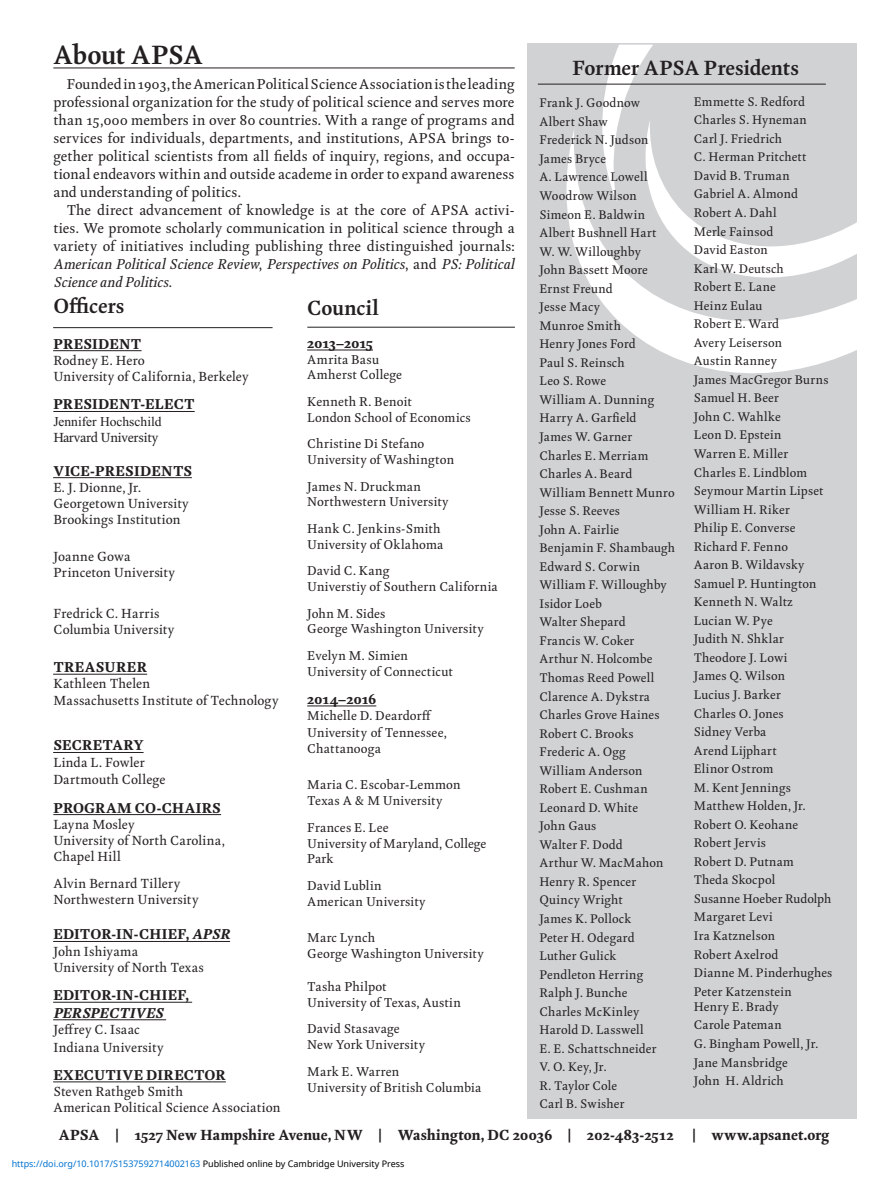
<style>
.page{position:relative;width:891px;height:1188px;background:#fff}
.page>*{position:absolute;margin:0;border:0;box-sizing:border-box;transform-origin:0 0}
.t1{font:700 27px "Kingfisher";letter-spacing:-.01em;color:#231f20}
.t2{font:700 21px "Kingfisher";color:#231f20}
.t3{font:800 15px "Kingfisher";letter-spacing:.005em;color:#231f20}
.t4{font:14.7px "Kingfisher";letter-spacing:.005em;color:#231f20}
.t5{font:800 14.7px/17.5px "Kingfisher";letter-spacing:.01em;color:#231f20}
.t6{font:italic 14.7px "Kingfisher";letter-spacing:.005em;color:#231f20}
.t7{font:13.5px/16.2px "Kingfisher";letter-spacing:.01em;color:#231f20}
.t8{font:13.5px/16.4px "Times New Roman";color:#231f20}
.t9{font:13.2px/15.8px "Kingfisher";letter-spacing:.01em;color:#231f20}
.t10{font:12.75px/18.6px "Kingfisher";letter-spacing:.01em;color:#231f20}
.t11{font:9px "Noto Sans";color:#0172cf}
.s1{font-style:normal}
.s2{font-family:"Kingfisher"}
.s3{font-style:italic}
.s4{color:#000}
</style>
<div class="page">
<div style="left:527px;top:1107px;width:330px;height:11px;background:#d1d2d4"></div>
<div style="left:527px;top:43px;width:330px;height:1065px;background:#d1d2d4"></div>
<hr style="left:53px;top:327px;width:220px;height:1px;background:#231f20">
<hr style="left:53px;top:350px;width:89px;height:1px;background:#231f20">
<hr style="left:53px;top:411px;width:142px;height:1px;background:#231f20">
<hr style="left:53px;top:477px;width:139px;height:1px;background:#231f20">
<hr style="left:53px;top:674px;width:94px;height:1px;background:#231f20">
<hr style="left:53px;top:752px;width:91px;height:1px;background:#231f20">
<hr style="left:53px;top:814px;width:168px;height:1px;background:#231f20">
<hr style="left:53px;top:941px;width:177px;height:1px;background:#231f20">
<hr style="left:53px;top:1002px;width:139px;height:1px;background:#231f20">
<hr style="left:53px;top:1020px;width:113px;height:1px;background:#231f20">
<hr style="left:53px;top:1082px;width:173px;height:1px;background:#231f20">
<hr style="left:53px;top:68px;width:462px;height:1px;background:#231f20">
<hr style="left:307px;top:327px;width:208px;height:1px;background:#231f20">
<hr style="left:307px;top:350px;width:66px;height:1px;background:#231f20">
<hr style="left:307px;top:706px;width:69px;height:1px;background:#231f20">
<svg style="left:566px;top:131px;width:291px;height:242px"></svg>
<svg style="left:597px;top:45px;width:260px;height:243px"></svg>
<hr style="left:538px;top:84px;width:288px;height:1px;background:#231f20">
<p class="t1" style="left:53px;top:45px;width:151px">About APSA</p>
<p class="t4" style="left:67px;top:78px;width:449px">Founded in 1903, the American Political Science Association is the leading</p>
<p class="t4" style="left:53px;top:96px;width:463px">professional organization for the study of political science and serves more</p>
<p class="t4" style="left:53px;top:114px;width:463px">than 15,000 members in over 80 countries. With a range of programs and</p>
<p class="t4" style="left:53px;top:132px;width:463px">services for individuals, departments, and institutions, APSA brings to-</p>
<p class="t4" style="left:53px;top:150px;width:463px">gether political scientists from all fields of inquiry, regions, and occupa-</p>
<p class="t4" style="left:53px;top:168px;width:463px">tional endeavors within and outside academe in order to expand awareness</p>
<p class="t4" style="left:53px;top:186px;width:189px">and understanding of politics.</p>
<p class="t4" style="left:67px;top:204px;width:449px">The direct advancement of knowledge is at the core of APSA activi-</p>
<p class="t4" style="left:53px;top:222px;width:463px">ties. We promote scholarly communication in political science through a</p>
<p class="t4" style="left:53px;top:240px;width:463px">variety of initiatives including publishing three distinguished journals:</p>
<p class="t6" style="left:53px;top:258px;width:463px">American Political Science Review<span class="s1">,</span> Perspectives on Politics<span class="s1">, and</span> PS: Political</p>
<p class="t6" style="left:53px;top:276px;width:120px">Science and Politics<span class="s1">.</span></p>
<p class="t2" style="left:53px;top:298px;width:72px">Officers</p>
<p class="t5" style="left:53px;top:336px;width:90px">PRESIDENT</p>
<p class="t7" style="left:53px;top:354px;width:197px">Rodney E. Hero<br>University of California, Berkeley</p>
<p class="t5" style="left:53px;top:397px;width:143px">PRESIDENT-ELECT</p>
<p class="t8" style="left:53px;top:414px;width:110px">Jennifer Hochschild<br><span class="s2">Harvard University</span></p>
<p class="t5" style="left:53px;top:463px;width:140px">VICE-PRESIDENTS</p>
<p class="t7" style="left:53px;top:481px;width:137px">E. J. Dionne, Jr.<br>Georgetown University<br>Brookings Institution</p>
<p class="t7" style="left:53px;top:550px;width:123px">Joanne Gowa<br>Princeton University</p>
<p class="t7" style="left:53px;top:606px;width:123px">Fredrick C. Harris<br>Columbia University</p>
<p class="t5" style="left:53px;top:660px;width:95px">TREASURER</p>
<p class="t7" style="left:53px;top:677px;width:227px">Kathleen Thelen<br>Massachusetts Institute of Technology</p>
<p class="t5" style="left:53px;top:738px;width:92px">SECRETARY</p>
<p class="t7" style="left:53px;top:755px;width:114px;line-height:17.5px">Linda L. Fowler<br>Dartmouth College</p>
<p class="t5" style="left:53px;top:800px;width:169px">PROGRAM CO-CHAIRS</p>
<p class="t7" style="left:53px;top:818px;width:173px">Layna Mosley<br>University of North Carolina,<br>Chapel Hill</p>
<p class="t7" style="left:53px;top:877px;width:147px">Alvin Bernard Tillery<br>Northwestern University</p>
<p class="t5" style="left:53px;top:927px;width:179px">EDITOR-IN-CHIEF, <span class="s3">APSR</span></p>
<p class="t7" style="left:53px;top:944px;width:152px">John Ishiyama<br>University of North Texas</p>
<p class="t5" style="left:53px;top:988px;width:137px">EDITOR-IN-CHIEF,<br><span class="s3">PERSPECTIVES</span></p>
<p class="t7" style="left:53px;top:1022px;width:112px;line-height:17.5px">Jeffrey C. Isaac<br>Indiana University</p>
<p class="t5" style="left:53px;top:1068px;width:174px">EXECUTIVE DIRECTOR</p>
<p class="t7" style="left:53px;top:1085px;width:229px">Steven Rathgeb Smith<br>American Political Science Association</p>
<p class="t2" style="left:307px;top:300px;width:73px">Council</p>
<p class="t5" style="left:307px;top:336px;width:67px">2013–2015</p>
<p class="t9" style="left:307px;top:353px;width:97px">Amrita Basu<br>Amherst College</p>
<p class="t9" style="left:307px;top:395px;width:165px">Kenneth R. Benoit<br>London School of Economics</p>
<p class="t9" style="left:307px;top:437px;width:149px">Christine Di Stefano<br>University of Washington</p>
<p class="t9" style="left:307px;top:480px;width:143px">James N. Druckman<br>Northwestern University</p>
<p class="t9" style="left:307px;top:522px;width:138px">Hank C. Jenkins-Smith<br>University of Oklahoma</p>
<p class="t9" style="left:307px;top:564px;width:192px">David C. Kang<br>Universtiy of Southern California</p>
<p class="t9" style="left:307px;top:607px;width:178px">John M. Sides<br>George Washington University</p>
<p class="t9" style="left:307px;top:649px;width:147px">Evelyn M. Simien<br>University of Connecticut</p>
<p class="t5" style="left:307px;top:692px;width:71px">2014–2016</p>
<p class="t9" style="left:307px;top:708px;width:141px;line-height:17.7px">Michelle D. Deardorff<br>University of Tennessee,</p>
<p class="t9" style="left:307px;top:742px;width:75px">Chattanooga</p>
<p class="t9" style="left:307px;top:779px;width:155px">Maria C. Escobar-Lemmon<br>Texas A &amp; M University</p>
<p class="t9" style="left:307px;top:821px;width:181px">Frances E. Lee<br>University of Maryland, College<br>Park</p>
<p class="t9" style="left:307px;top:879px;width:120px">David Lublin<br>American University</p>
<p class="t9" style="left:307px;top:931px;width:178px">Marc Lynch<br>George Washington University</p>
<p class="t9" style="left:307px;top:980px;width:155px">Tasha Philpot<br>University of Texas, Austin</p>
<p class="t9" style="left:307px;top:1023px;width:120px">David Stasavage<br>New York University</p>
<p class="t9" style="left:307px;top:1065px;width:176px">Mark E. Warren<br>University of British Columbia</p>
<p class="t2" style="left:573px;top:60px;width:228px">Former APSA Presidents</p>
<p class="t10" style="left:539px;top:95px;width:137px">Frank J. Goodnow<br>Albert Shaw<br>Frederick N. Judson<br>James Bryce<br>A. Lawrence Lowell<br>Woodrow Wilson<br>Simeon E. Baldwin<br>Albert Bushnell Hart<br>W. W. Willoughby<br>John Bassett Moore<br>Ernst Freund<br>Jesse Macy<br>Munroe Smith<br>Henry Jones Ford<br>Paul S. Reinsch<br>Leo S. Rowe<br>William A. Dunning<br>Harry A. Garfield<br>James W. Garner<br>Charles E. Merriam<br>Charles A. Beard<br>William Bennett Munro<br>Jesse S. Reeves<br>John A. Fairlie<br>Benjamin F. Shambaugh<br>Edward S. Corwin<br>William F. Willoughby<br>Isidor Loeb<br>Walter Shepard<br>Francis W. Coker<br>Arthur N. Holcombe<br>Thomas Reed Powell<br>Clarence A. Dykstra<br>Charles Grove Haines<br>Robert C. Brooks<br>Frederic A. Ogg<br>William Anderson<br>Robert E. Cushman<br>Leonard D. White<br>John Gaus<br>Walter F. Dodd<br>Arthur W. MacMahon<br>Henry R. Spencer<br>Quincy Wright<br>James K. Pollock<br>Peter H. Odegard<br>Luther Gulick<br>Pendleton Herring<br>Ralph J. Bunche<br>Charles McKinley<br>Harold D. Lasswell<br>E. E. Schattschneider<br>V. O. Key, Jr.<br>R. Taylor Cole<br>Carl B. Swisher</p>
<p class="t10" style="left:694px;top:93px;width:140px">Emmette S. Redford<br>Charles S. Hyneman<br>Carl J. Friedrich<br>C. Herman Pritchett<br>David B. Truman<br>Gabriel A. Almond<br>Robert A. Dahl<br>Merle Fainsod<br>David Easton<br>Karl W. Deutsch<br>Robert E. Lane<br>Heinz Eulau<br>Robert E. Ward<br>Avery Leiserson<br>Austin Ranney<br>James MacGregor Burns<br>Samuel H. Beer<br>John C. Wahlke<br>Leon D. Epstein<br>Warren E. Miller<br>Charles E. Lindblom<br>Seymour Martin Lipset<br>William H. Riker<br>Philip E. Converse<br>Richard F. Fenno<br>Aaron B. Wildavsky<br>Samuel P. Huntington<br>Kenneth N. Waltz<br>Lucian W. Pye<br>Judith N. Shklar<br>Theodore J. Lowi<br>James Q. Wilson<br>Lucius J. Barker<br>Charles O. Jones<br>Sidney Verba<br>Arend Lijphart<br>Elinor Ostrom<br>M. Kent Jennings<br>Matthew Holden, Jr.<br>Robert O. Keohane<br>Robert Jervis<br>Robert D. Putnam<br>Theda Skocpol<br>Susanne Hoeber Rudolph<br>Margaret Levi<br>Ira Katznelson<br>Robert Axelrod<br>Dianne M. Pinderhughes<br>Peter Katzenstein</p>
<p class="t10" style="left:694px;top:999px;width:126px">Henry E. Brady<br>Carole Pateman<br>G. Bingham Powell, Jr.<br>Jane Mansbridge<br>John H. Aldrich</p>
<p class="t3" style="left:59px;top:1129px;width:772px">APSA | 1527 New Hampshire Avenue, NW | Washington, DC 20036 | 202-483-2512 | www.apsanet.org</p>
<p class="t11" style="left:12px;top:1157px;width:394px">https://doi.org/10.1017/S1537592714002163 <span class="s4">Published online by Cambridge University Press</span></p>
</div>
